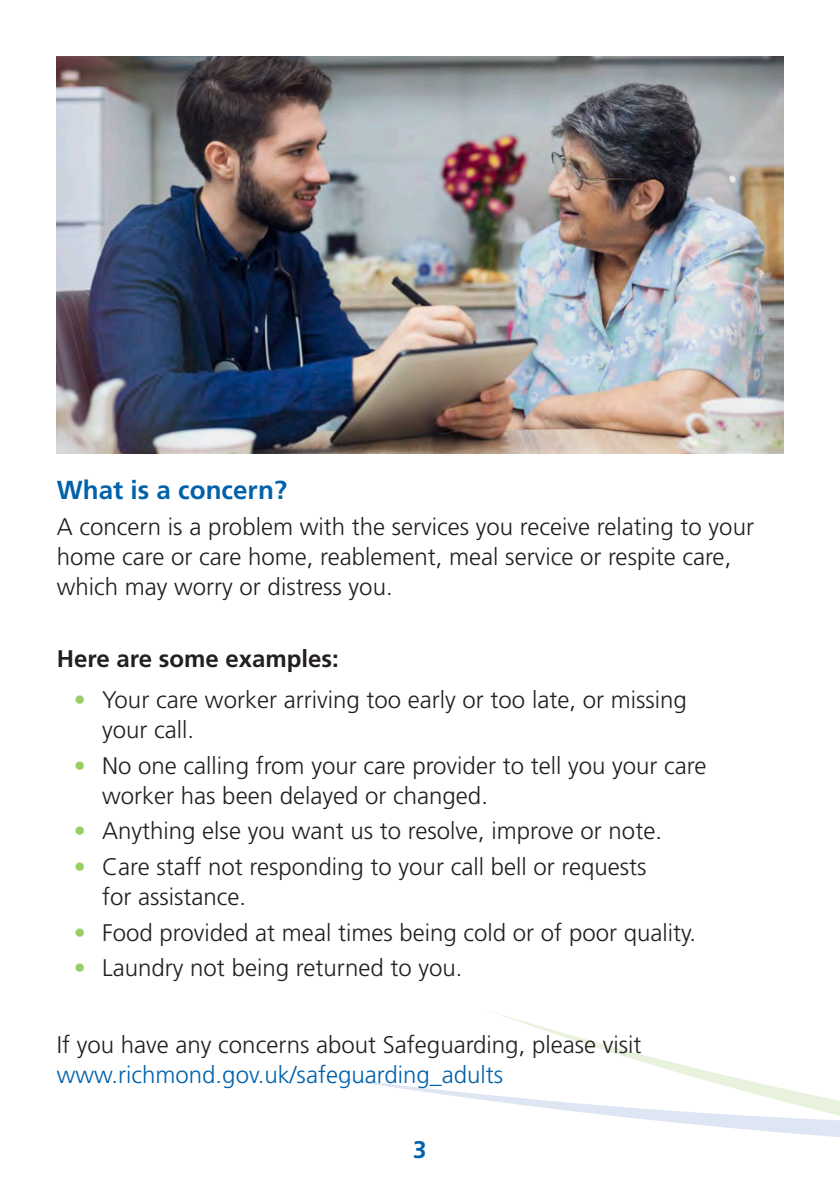
<style>
.page{position:relative;width:840px;height:1191px;background:#fff}
.page>*{position:absolute;margin:0;border:0;box-sizing:border-box;transform-origin:0 0}
.t1{font:700 26px "Frutiger";color:#0161aa}
.t2{font:300 24px/30px "Frutiger";color:#231f20}
.P_Bold{font:700 24px "Frutiger";color:#231f20}
.Page_Numbers{font:700 24px "Frutiger";color:#0161aa}
.s1{color:#99cd65}
.s2{color:#0161aa}
</style>
<div class="page">
<svg style="left:491px;top:1011px;width:118px;height:35px"></svg>
<svg style="left:313px;top:1046px;width:526px;height:91px"></svg>
<img style="left:57px;top:57px;width:725px;height:397px">
<h2 class="t1" style="left:57px;top:475px;width:232px">What is a concern?</h2>
<p class="t2" style="left:57px;top:512px;width:698px">A concern is a problem with the services you receive relating to your home care or care home, reablement, meal service or respite care, which may worry or distress you.</p>
<p class="P_Bold" style="left:57px;top:644px;width:283px">Here are some examples:</p>
<p class="t2" style="left:102px;top:684px;width:586px;text-indent:-28px"><span class="s1">•</span> Your care worker arriving too early or too late, or missing your call.</p>
<p class="t2" style="left:102px;top:750px;width:605px;text-indent:-28px"><span class="s1">•</span> No one calling from your care provider to tell you your care worker has been delayed or changed.</p>
<p class="t2" style="left:74px;top:816px;width:589px"><span class="s1">•</span> Anything else you want us to resolve, improve or note.</p>
<p class="t2" style="left:102px;top:851px;width:545px;text-indent:-28px"><span class="s1">•</span> Care staff not responding to your call bell or requests for assistance.</p>
<p class="t2" style="left:74px;top:917px;width:623px"><span class="s1">•</span> Food provided at meal times being cold or of poor quality.</p>
<p class="t2" style="left:74px;top:953px;width:390px"><span class="s1">•</span> Laundry not being returned to you.</p>
<p class="t2" style="left:57px;top:1030px;width:586px">If you have any concerns about Safeguarding, please visit <span class="s2">www.richmond.gov.uk/safeguarding_adults</span></p>
<p class="Page_Numbers" style="left:413px;top:1135px;width:15px">3</p>
</div>
